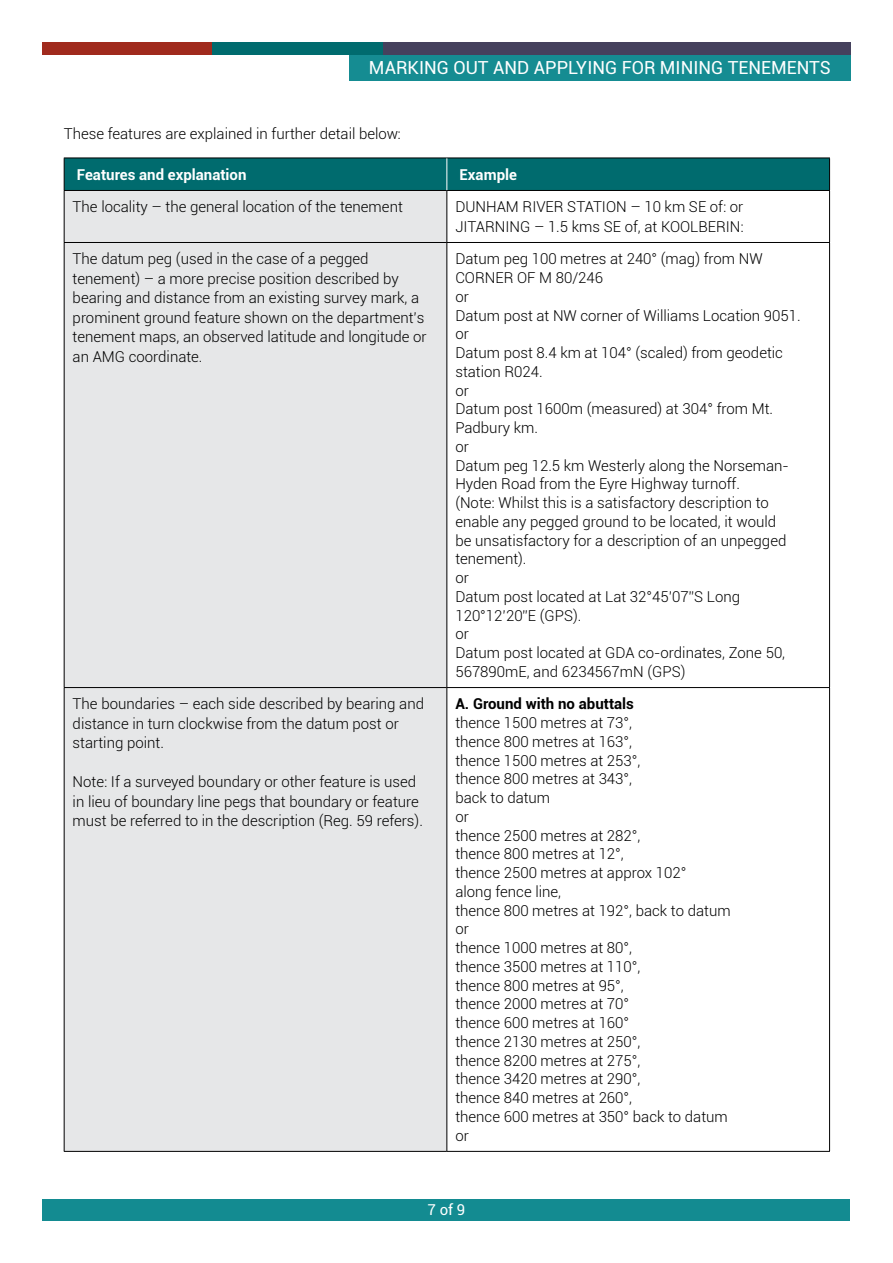
<style>
.page{position:relative;width:893px;height:1263px;background:#fff}
.page>*{position:absolute;margin:0;border:0;box-sizing:border-box;transform-origin:0 0}
.t1{font:18px "Roboto";color:#fff}
.t2{font:300 15px/18.8px "Roboto";color:#000}
.t3{font:700 15px "Roboto";color:#fff}
.t4{font:15px "Roboto";color:#fff}
.s1{font-weight:700}
</style>
<div class="page">
<div style="left:349px;top:55px;width:501px;height:26px;background:#138b91"></div>
<div style="left:383px;top:43px;width:467px;height:12px;background:#45415d"></div>
<div style="left:43px;top:43px;width:170px;height:12px;background:#a02a1d"></div>
<div style="left:213px;top:43px;width:170px;height:12px;background:#006b6e"></div>
<div style="left:43px;top:1199px;width:807px;height:21px;background:#138b91"></div>
<div style="left:65px;top:159px;width:764px;height:31px;background:#006b6e"></div>
<div style="left:65px;top:191px;width:381px;height:960px;background:#e6e7e8"></div>
<hr style="left:64px;top:158px;width:383px;height:1px;background:#000">
<hr style="left:64px;top:158px;width:1px;height:32px;background:#000">
<hr style="left:447px;top:158px;width:383px;height:1px;background:#000">
<hr style="left:829px;top:158px;width:1px;height:32px;background:#000">
<hr style="left:64px;top:190px;width:383px;height:1px;background:#000">
<hr style="left:64px;top:191px;width:1px;height:51px;background:#000">
<hr style="left:447px;top:190px;width:383px;height:1px;background:#000">
<hr style="left:446px;top:191px;width:1px;height:51px;background:#000">
<hr style="left:829px;top:191px;width:1px;height:51px;background:#000">
<hr style="left:64px;top:242px;width:383px;height:1px;background:#000">
<hr style="left:64px;top:243px;width:1px;height:444px;background:#000">
<hr style="left:447px;top:242px;width:383px;height:1px;background:#000">
<hr style="left:446px;top:243px;width:1px;height:444px;background:#000">
<hr style="left:829px;top:243px;width:1px;height:444px;background:#000">
<hr style="left:64px;top:687px;width:383px;height:1px;background:#000">
<hr style="left:64px;top:688px;width:1px;height:463px;background:#000">
<hr style="left:447px;top:687px;width:383px;height:1px;background:#000">
<hr style="left:446px;top:688px;width:1px;height:463px;background:#000">
<hr style="left:829px;top:688px;width:1px;height:463px;background:#000">
<hr style="left:64px;top:1151px;width:383px;height:1px;background:#000">
<hr style="left:447px;top:1151px;width:383px;height:1px;background:#000">
<hr style="left:446px;top:158px;width:1px;height:32px;background:#fff">
<p class="t1" style="left:369px;top:55px;width:463px">MARKING OUT AND APPLYING FOR MINING TENEMENTS</p>
<p class="t2" style="left:64px;top:124px;width:338px">These features are explained in further detail below:</p>
<p class="t3" style="left:77px;top:164px;width:171px">Features and explanation</p>
<p class="t3" style="left:460px;top:164px;width:59px">Example</p>
<p class="t2" style="left:73px;top:197px;width:332px">The locality – the general location of the tenement</p>
<p class="t2" style="left:455px;top:197px;width:290px;line-height:19.5px">DUNHAM RIVER STATION – 10 km SE of: or<br>JITARNING – 1.5 kms SE of, at KOOLBERIN:</p>
<p class="t2" style="left:73px;top:249px;width:355px;line-height:19.5px">The datum peg (used in the case of a pegged tenement) – a more precise position described by bearing and distance from an existing survey mark, a prominent ground feature shown on the department’s tenement maps, an observed latitude and longitude or an AMG coordinate.</p>
<p class="t2" style="left:455px;top:249px;width:347px">Datum peg 100 metres at 240° (mag) from NW<br>CORNER OF M 80/246<br>or<br>Datum post at NW corner of Williams Location 9051. or<br>Datum post 8.4 km at 104° (scaled) from geodetic station R024.<br>or<br>Datum post 1600m (measured) at 304° from Mt.<br>Padbury km.<br>or<br>Datum peg 12.5 km Westerly along the Norseman-<br>Hyden Road from the Eyre Highway turnoff.<br>(Note: Whilst this is a satisfactory description to enable any pegged ground to be located, it would<br>be unsatisfactory for a description of an unpegged tenement).<br>or<br>Datum post located at Lat 32°45’07”S Long<br>120°12’20”E (GPS).<br>or<br>Datum post located at GDA co-ordinates, Zone 50,<br>567890mE, and 6234567mN (GPS)</p>
<p class="t2" style="left:73px;top:694px;width:353px;line-height:19.5px">The boundaries – each side described by bearing and distance in turn clockwise from the datum post or starting point.</p>
<p class="t2" style="left:73px;top:772px;width:352px;line-height:19.5px">Note: If a surveyed boundary or other feature is used in lieu of boundary line pegs that boundary or feature must be referred to in the description (Reg. 59 refers).</p>
<p class="t2" style="left:455px;top:694px;width:277px"><span class="s1">A. Ground with no abuttals<br></span>thence 1500 metres at 73°,<br>thence 800 metres at 163°,<br>thence 1500 metres at 253°,<br>thence 800 metres at 343°,<br>back to datum<br>or<br>thence 2500 metres at 282°,<br>thence 800 metres at 12°,<br>thence 2500 metres at approx 102°<br>along fence line,<br>thence 800 metres at 192°, back to datum or<br>thence 1000 metres at 80°,<br>thence 3500 metres at 110°,<br>thence 800 metres at 95°,<br>thence 2000 metres at 70°<br>thence 600 metres at 160°<br>thence 2130 metres at 250°,<br>thence 8200 metres at 275°,<br>thence 3420 metres at 290°,<br>thence 840 metres at 260°,<br>thence 600 metres at 350° back to datum or</p>
<p class="t4" style="left:428px;top:1199px;width:39px">7 of 9</p>
</div>
